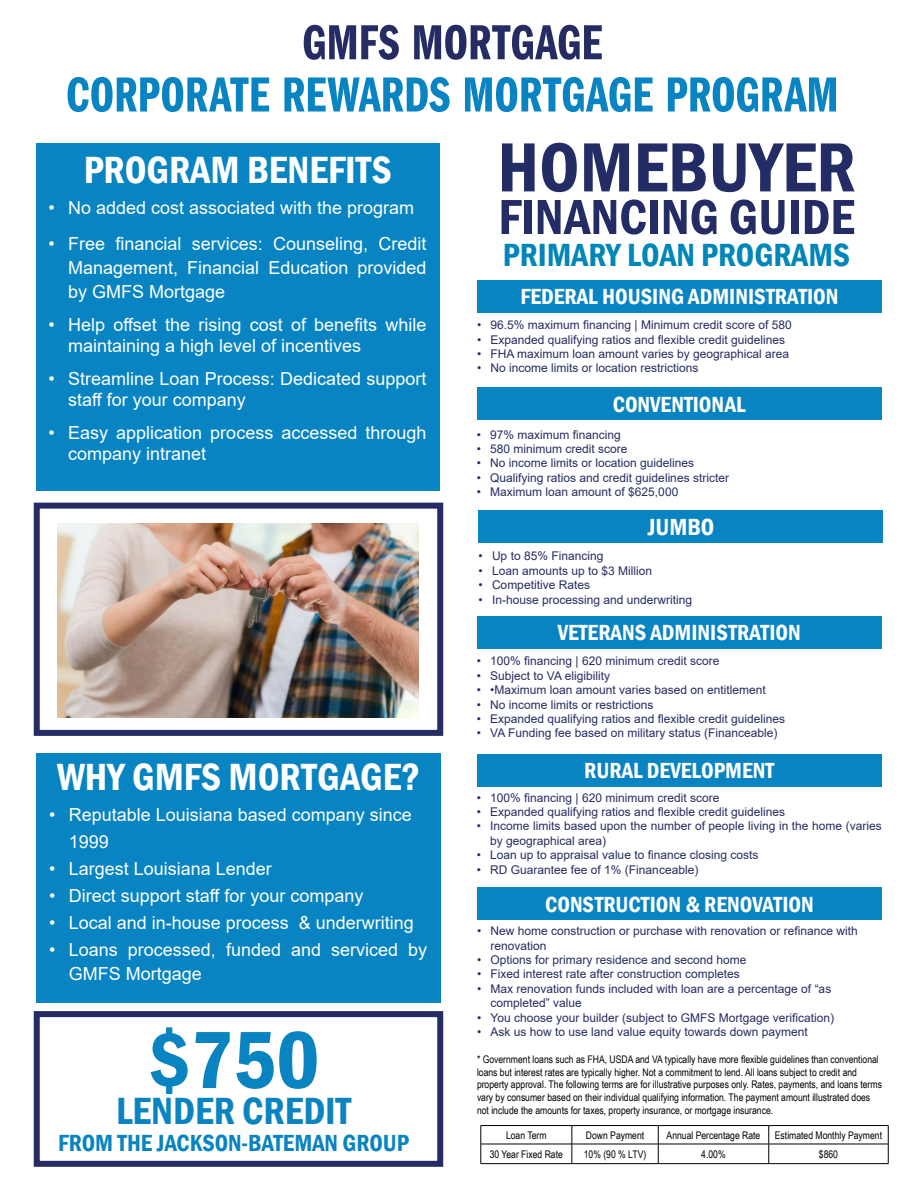
<style>
.page{position:relative;width:918px;height:1188px;background:#fff}
.page>*{position:absolute;margin:0;border:0;box-sizing:border-box;transform-origin:0 0}
.t1{font:600 condensed 84px "Franklin Gothic";color:#0a84c0}
.t2{font:600 condensed 72px "Franklin Gothic";color:#232c64}
.t3{font:51px "Franklin Gothic URW Com Dem";color:#0784c1}
.t4{font:600 condensed 51px "Franklin Gothic";color:#232c64}
.t5{font:51px "Franklin Gothic URW Com Dem";color:#252c63}
.t6{font:600 condensed 39px "Franklin Gothic";color:#fff}
.t7{font:600 condensed 39px "Franklin Gothic";color:#0a84c0}
.t8{font:600 condensed 33px "Franklin Gothic";color:#0086b8}
.t9{font:600 condensed 24px "Franklin Gothic";color:#0a84c0}
.t10{font:600 condensed 24px "Franklin Gothic";color:#fff}
.t11{font:600 condensed 22.5px "Franklin Gothic";color:#fff}
.t12{font:18px/24px "Arial";color:#fff}
.t13{font:12px/14.4px "Arial";color:#252c63}
.t14{font:10.5px/12.6px "Arial Narrow";color:#000}
</style>
<div class="page">
<div style="left:477px;top:754px;width:405px;height:32px;background:#0784c1"></div>
<div style="left:477px;top:888px;width:405px;height:32px;background:#0784c1"></div>
<div style="left:477px;top:280px;width:405px;height:32px;background:#0784c1"></div>
<div style="left:477px;top:387px;width:405px;height:33px;background:#0784c1"></div>
<div style="left:477px;top:616px;width:405px;height:33px;background:#0784c1"></div>
<div style="left:478px;top:511px;width:406px;height:32px;background:#0784c1"></div>
<div style="left:36px;top:753px;width:405px;height:249px;background:#0784c1"></div>
<div style="left:37px;top:143px;width:403px;height:347px;background:#0784c1"></div>
<img style="left:58px;top:524px;width:361px;height:193px">
<div style="left:34px;top:503px;width:409px;height:233px;border:6px solid #252c63"></div>
<hr style="left:481px;top:1144px;width:91px;height:1px;background:#000">
<hr style="left:572px;top:1144px;width:86px;height:1px;background:#000">
<hr style="left:658px;top:1144px;width:111px;height:1px;background:#000">
<hr style="left:769px;top:1144px;width:119px;height:1px;background:#000">
<hr style="left:481px;top:1125px;width:91px;height:1px;background:#000">
<hr style="left:572px;top:1125px;width:86px;height:1px;background:#000">
<hr style="left:658px;top:1125px;width:111px;height:1px;background:#000">
<hr style="left:769px;top:1125px;width:119px;height:1px;background:#000">
<svg style="left:481px;top:1126px;width:1px;height:37px"></svg>
<svg style="left:572px;top:1126px;width:1px;height:37px"></svg>
<svg style="left:658px;top:1126px;width:1px;height:37px"></svg>
<svg style="left:768px;top:1126px;width:1px;height:37px"></svg>
<svg style="left:888px;top:1126px;width:1px;height:37px"></svg>
<hr style="left:481px;top:1163px;width:91px;height:1px;background:#000">
<hr style="left:572px;top:1163px;width:86px;height:1px;background:#000">
<hr style="left:658px;top:1163px;width:111px;height:1px;background:#000">
<hr style="left:769px;top:1163px;width:119px;height:1px;background:#000">
<div style="left:34px;top:1011px;width:409px;height:156px;border:6px solid #252c63"></div>
<h3 class="t5" style="left:302px;top:7px;width:302px">GMFS MORTGAGE</h3>
<h3 class="t3" style="left:66px;top:59px;width:774px">CORPORATE REWARDS MORTGAGE PROGRAM</h3>
<h3 class="t6" style="left:84px;top:144px;width:310px">PROGRAM BENEFITS</h3>
<h3 class="t12" style="left:49px;top:196px;width:367px">• No added cost associated with the program</h3>
<h3 class="t12" style="left:68px;top:232px;width:360px;text-align:justify;text-indent:-19px">• Free financial services: Counseling, Credit Management, Financial Education provided by GMFS Mortgage</h3>
<h3 class="t12" style="left:68px;top:314px;width:360px;line-height:21px;text-indent:-19px">• Help offset the rising cost of benefits while maintaining a high level of incentives</h3>
<h3 class="t12" style="left:68px;top:368px;width:360px;line-height:21px;text-indent:-19px">• Streamline Loan Process: Dedicated support staff for your company</h3>
<h3 class="t12" style="left:68px;top:422px;width:360px;line-height:21px;text-indent:-19px">• Easy application process accessed through company intranet</h3>
<h3 class="t6" style="left:57px;top:751px;width:364px">WHY GMFS MORTGAGE?</h3>
<h3 class="t12" style="left:69px;top:801px;width:345px;line-height:27px;text-indent:-19px">• Reputable Louisiana based company since<br>1999</h3>
<h3 class="t12" style="left:49px;top:857px;width:224px">• Largest Louisiana Lender</h3>
<h3 class="t12" style="left:49px;top:884px;width:316px">• Direct support staff for your company</h3>
<h3 class="t12" style="left:49px;top:911px;width:366px">• Local and in-house process &amp; underwriting</h3>
<h3 class="t12" style="left:69px;top:938px;width:360px;text-indent:-19px">• Loans processed, funded and serviced by<br>GMFS Mortgage</h3>
<h1 class="t1" style="left:148px;top:1004px;width:173px">$750</h1>
<h3 class="t7" style="left:116px;top:1085px;width:237px">LENDER CREDIT</h3>
<h3 class="t9" style="left:58px;top:1127px;width:353px">FROM THE JACKSON-BATEMAN GROUP</h3>
<h2 class="t2" style="left:497px;top:119px;width:360px">HOMEBUYER</h2>
<h3 class="t4" style="left:498px;top:183px;width:358px">FINANCING GUIDE</h3>
<h3 class="t8" style="left:503px;top:232px;width:349px">PRIMARY LOAN PROGRAMS</h3>
<h3 class="t11" style="left:520px;top:281px;width:320px">FEDERAL HOUSING ADMINISTRATION</h3>
<p class="t13" style="left:477px;top:318px;width:316px">• 96.5% maximum financing | Minimum credit score of 580</p>
<p class="t13" style="left:477px;top:332px;width:310px">• Expanded qualifying ratios and flexible credit guidelines</p>
<p class="t13" style="left:477px;top:347px;width:314px">• FHA maximum loan amount varies by geographical area</p>
<p class="t13" style="left:477px;top:361px;width:223px">• No income limits or location restrictions</p>
<h3 class="t11" style="left:613px;top:389px;width:135px">CONVENTIONAL</h3>
<p class="t13" style="left:477px;top:427px;width:146px">• 97% maximum financing</p>
<p class="t13" style="left:477px;top:441px;width:152px">• 580 minimum credit score</p>
<p class="t13" style="left:477px;top:456px;width:219px">• No income limits or location guidelines</p>
<p class="t13" style="left:477px;top:470px;width:254px">• Qualifying ratios and credit guidelines stricter</p>
<p class="t13" style="left:477px;top:485px;width:203px">• Maximum loan amount of $625,000</p>
<h3 class="t10" style="left:648px;top:511px;width:68px">JUMBO</h3>
<p class="t13" style="left:478px;top:549px;width:126px">• Up to 85% Financing</p>
<p class="t13" style="left:478px;top:563px;width:175px">• Loan amounts up to $3 Million</p>
<p class="t13" style="left:478px;top:578px;width:113px">• Competitive Rates</p>
<p class="t13" style="left:478px;top:592px;width:215px">• In-house processing and underwriting</p>
<h3 class="t11" style="left:558px;top:617px;width:245px">VETERANS ADMINISTRATION</h3>
<p class="t13" style="left:477px;top:654px;width:244px">• 100% financing | 620 minimum credit score</p>
<p class="t13" style="left:477px;top:668px;width:135px">• Subject to VA eligibility</p>
<p class="t13" style="left:477px;top:683px;width:291px">• •Maximum loan amount varies based on entitlement</p>
<p class="t13" style="left:477px;top:697px;width:178px">• No income limits or restrictions</p>
<p class="t13" style="left:477px;top:712px;width:310px">• Expanded qualifying ratios and flexible credit guidelines</p>
<p class="t13" style="left:477px;top:726px;width:302px">• VA Funding fee based on military status (Financeable)</p>
<h3 class="t11" style="left:584px;top:755px;width:192px">RURAL DEVELOPMENT</h3>
<p class="t13" style="left:477px;top:790px;width:244px">• 100% financing | 620 minimum credit score</p>
<p class="t13" style="left:477px;top:804px;width:310px">• Expanded qualifying ratios and flexible credit guidelines</p>
<p class="t13" style="left:490px;top:819px;width:393px;text-indent:-14px">• Income limits based upon the number of people living in the home (varies by geographical area)</p>
<p class="t13" style="left:477px;top:848px;width:283px">• Loan up to appraisal value to finance closing costs</p>
<p class="t13" style="left:477px;top:862px;width:223px">• RD Guarantee fee of 1% (Financeable)</p>
<h3 class="t11" style="left:545px;top:889px;width:270px">CONSTRUCTION &amp; RENOVATION</h3>
<p class="t13" style="left:490px;top:924px;width:369px;text-indent:-14px">• New home construction or purchase with renovation or refinance with renovation</p>
<p class="t13" style="left:477px;top:952px;width:271px">• Options for primary residence and second home</p>
<p class="t13" style="left:477px;top:967px;width:264px">• Fixed interest rate after construction completes</p>
<p class="t13" style="left:490px;top:981px;width:342px;text-indent:-14px">• Max renovation funds included with loan are a percentage of “as completed” value</p>
<p class="t13" style="left:477px;top:1010px;width:359px">• You choose your builder (subject to GMFS Mortgage verification)</p>
<p class="t13" style="left:477px;top:1024px;width:332px">• Ask us how to use land value equity towards down payment</p>
<p class="t14" style="left:477px;top:1053px;width:407px">* Government loans such as FHA, USDA and VA typically have more flexible guidelines than conventional loans but interest rates are typically higher. Not a commitment to lend. All loans subject to credit and property approval. The following terms are for illustrative purposes only. Rates, payments, and loans terms vary by consumer based on their individual qualifying information. The payment amount illustrated does not include the amounts for taxes, property insurance, or mortgage insurance.</p>
<p class="t14" style="left:506px;top:1128px;width:42px">Loan Term</p>
<p class="t14" style="left:586px;top:1128px;width:60px">Down Payment</p>
<p class="t14" style="left:667px;top:1128px;width:95px">Annual Percentage Rate</p>
<p class="t14" style="left:775px;top:1128px;width:109px">Estimated Monthly Payment</p>
<p class="t14" style="left:490px;top:1147px;width:75px">30 Year Fixed Rate</p>
<p class="t14" style="left:584px;top:1147px;width:64px">10% (90 % LTV)</p>
<p class="t14" style="left:701px;top:1147px;width:26px">4.00%</p>
<p class="t14" style="left:819px;top:1147px;width:21px">$860</p>
</div>
